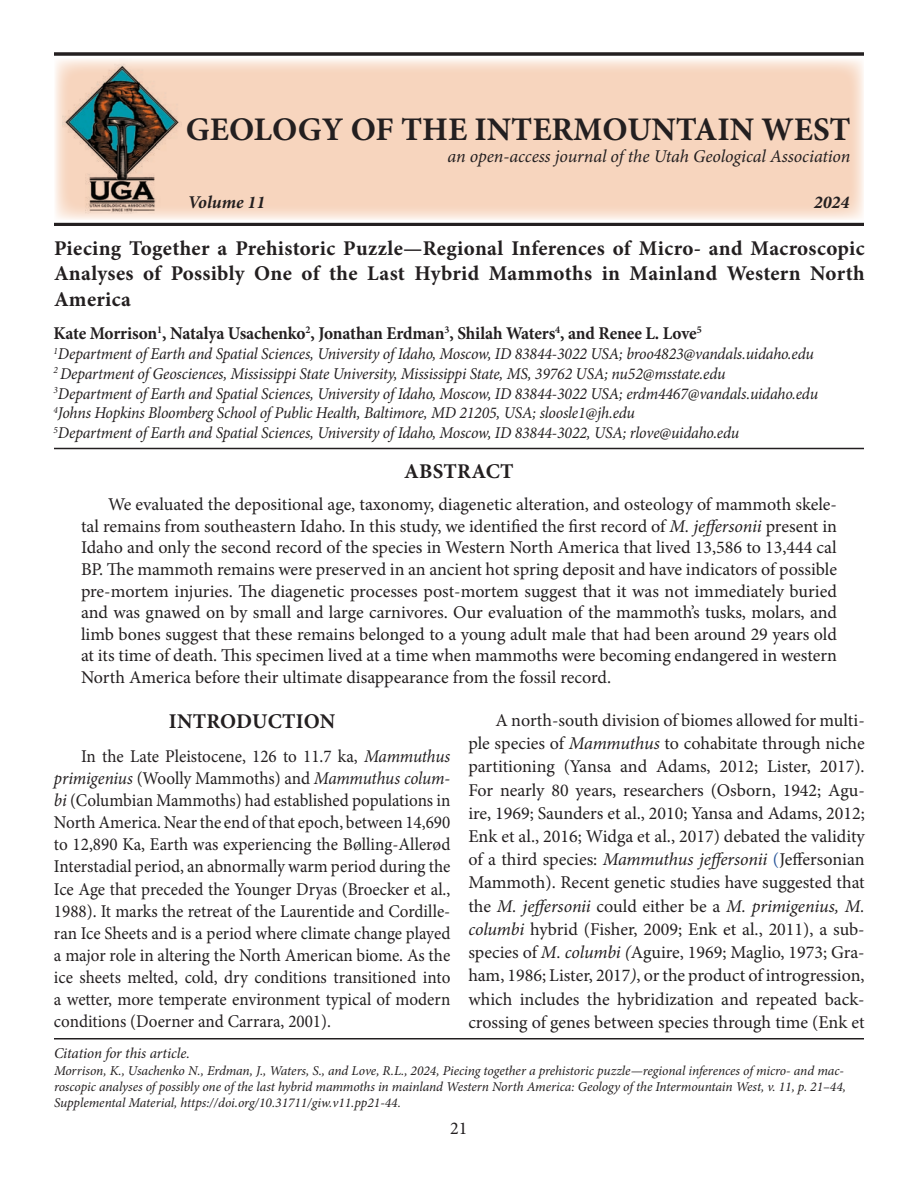
<style>
.page{position:relative;width:918px;height:1188px;background:#fff}
.page>*{position:absolute;margin:0;border:0;box-sizing:border-box;transform-origin:0 0}
.t1{font:700 33px "Minion Pro";color:#231f20}
.Level_1_Heading{font:700 21px/25.2px "Minion Pro";letter-spacing:.01em;color:#231f20;text-align:justify}
.Abstract{font:18px/21.6px "Minion Pro";letter-spacing:-.005em;color:#231f20;text-align:justify}
.Body{font:18px/23.2px "Minion Pro";color:#231f20;text-align:justify}
.Body-2{font:18px/22.2px "Minion Pro";color:#231f20;text-align:justify;scale:.95 1}
.t2{font:700 18px "Minion Pro";letter-spacing:-.005em;color:#231f20;scale:.96 1}
.t3{font:italic 18px "Minion Pro";letter-spacing:-.005em;color:#231f20}
.t4{font:italic 700 18px "Minion Pro";letter-spacing:-.005em;color:#231f20}
.t5{font:italic 16.5px "Minion Pro";letter-spacing:-.015em;color:#231f20;scale:.96 1}
.t6{font:italic 15px "Minion Pro";letter-spacing:-.01em;color:#231f20}
.t7{font:italic 13.5px/16.2px "Minion Pro";letter-spacing:-.005em;color:#231f20}
.s1{font-style:italic}
.s2{color:#202122}
.s3{color:#2b579a}
</style>
<div class="page">
<div style="left:54px;top:58px;width:810px;height:162px;background:#f7d5be"></div>
<img style="left:62px;top:58px;width:120px;height:165px">
<svg style="left:54px;top:52px;width:810px;height:4px;background:#3e3a3b"></svg>
<hr style="left:54px;top:223px;width:810px;height:3px;background:#231f20">
<hr style="left:54px;top:448px;width:810px;height:1px;background:#231f20">
<hr style="left:54px;top:1038px;width:810px;height:2px;background:#231f20">
<h1 class="t1" style="left:186px;top:107px;width:666px">GEOLOGY OF THE INTERMOUNTAIN WEST</h1>
<p class="t3" style="left:447px;top:144px;width:405px">an open-access journal of the Utah Geological Association</p>
<p class="t4" style="left:188px;top:190px;width:79px">Volume 11</p>
<p class="t4" style="left:814px;top:190px;width:37px">2024</p>
<p class="Level_1_Heading" style="left:54px;top:236px;width:812px">Piecing Together a Prehistoric Puzzle—Regional Inferences of Micro- and Macroscopic Analyses of Possibly One of the Last Hybrid Mammoths in Mainland Western North America</p>
<p class="t2" style="left:54px;top:321px;width:677px">Kate Morrison<sup>1</sup>, Natalya Usachenko<sup>2</sup>, Jonathan Erdman<sup>3</sup>, Shilah Waters<sup>4</sup>, and Renee L. Love<sup>5</sup></p>
<p class="t5" style="left:54px;top:343px;width:793px"><sup>1</sup>Department of Earth and Spatial Sciences, University of Idaho, Moscow, ID 83844-3022 USA; broo4823@vandals.uidaho.edu</p>
<p class="t5" style="left:54px;top:362px;width:701px"><sup>2</sup> Department of Geosciences, Mississippi State University, Mississippi State, MS, 39762 USA; nu52@msstate.edu</p>
<p class="t5" style="left:54px;top:382px;width:798px"><sup>3</sup>Department of Earth and Spatial Sciences, University of Idaho, Moscow, ID 83844-3022 USA; erdm4467@vandals.uidaho.edu</p>
<p class="t5" style="left:54px;top:402px;width:607px"><sup>4</sup>Johns Hopkins Bloomberg School of Public Health, Baltimore, MD 21205, USA; sloosle1@jh.edu</p>
<p class="t5" style="left:54px;top:422px;width:716px"><sup>5</sup>Department of Earth and Spatial Sciences, University of Idaho, Moscow, ID 83844-3022, USA; rlove@uidaho.edu</p>
<p class="Level_1_Heading" style="left:404px;top:458px;width:111px">ABSTRACT</p>
<p class="Abstract" style="left:81px;top:494px;width:758px;text-indent:27px">We evaluated the depositional age, taxonomy, diagenetic alteration, and osteology of mammoth skele&shy;tal remains from southeastern Idaho. In this study, we identified the first record of <span class="s1">M. jeffersonii</span> present in Idaho and only the second record of the species in Western North America that lived 13,586 to 13,444 cal BP. The mammoth remains were preserved in an ancient hot spring deposit and have indicators of possible pre-mortem injuries. The diagenetic processes post-mortem suggest that it was not immediately buried and was gnawed on by small and large carnivores. Our evaluation of the mammoth’s tusks, molars, and limb bones suggest that these remains belonged to a young adult male that had been around 29 years old at its time of death. This specimen lived at a time when mammoths were becoming endangered in western North America before their ultimate disappearance from the fossil record.</p>
<p class="Level_1_Heading" style="left:169px;top:708px;width:168px">INTRODUCTION</p>
<p class="Body-2" style="left:54px;top:745px;width:419px;text-indent:27px">In the Late Pleistocene, 126 to 11.7 ka, <span class="s1">Mammuthus primigenius</span> (Woolly Mammoths) and <span class="s1">Mammuthus colum&shy;bi</span> (Columbian Mammoths) had established populations in North America. Near the end of that epoch, between 14,690 to 12,890 Ka, Earth was experiencing the B<span class="s2">ø</span>lling-Aller<span class="s2">ø</span>d Interstadial period, an abnormally warm period during the Ice Age that preceded the Younger Dryas (Broecker et al., 1988). It marks the retreat of the Laurentide and Cordille&shy;ran Ice Sheets and is a period where climate change played a major role in altering the North American biome. As the ice sheets melted, cold, dry conditions transitioned into a wetter, more temperate environment typical of modern conditions (Doerner and Carrara, 2001).</p>
<p class="Body" style="left:468px;top:709px;width:398px;text-indent:27px">A north-south division of biomes allowed for multi&shy;ple species of <span class="s1">Mammuthus</span> to cohabitate through niche partitioning (Yansa and Adams, 2012; Lister, 2017).<br>For nearly 80 years, researchers (Osborn, 1942; Agu&shy;ire, 1969; Saunders et al., 2010; Yansa and Adams, 2012; Enk et al., 2016; Widga et al., 2017) debated the validity of a third species: <span class="s1">Mammuthus jeffersonii</span> <span class="s3">(</span>Jeffersonian Mammoth). Recent genetic studies have suggested that the <span class="s1">M. jeffersonii</span> could either be a <span class="s1">M. primigenius, M. columbi</span> hybrid (Fisher, 2009; Enk et al., 2011), a sub&shy;species of <span class="s1">M. columbi (</span>Aguire, 1969; Maglio, 1973; Gra&shy;ham, 1986; Lister, 2017<span class="s1">)</span>, or the product of introgression, which includes the hybridization and repeated back&shy;crossing of genes between species through time (Enk et</p>
<p class="t6" style="left:54px;top:1043px;width:137px">Citation for this article.</p>
<p class="t7" style="left:54px;top:1062px;width:793px">Morrison, K., Usachenko N., Erdman, J., Waters, S., and Love, R.L., 2024, Piecing together a prehistoric puzzle—regional inferences of micro- and mac&shy;roscopic analyses of possibly one of the last hybrid mammoths in mainland Western North America: Geology of the Intermountain West, v. 11, p. 21–44,<br>Supplemental Material, https://doi.org/10.31711/giw.v11.pp21-44.</p>
<p class="Abstract" style="left:450px;top:1117px;width:19px">21</p>
</div>
